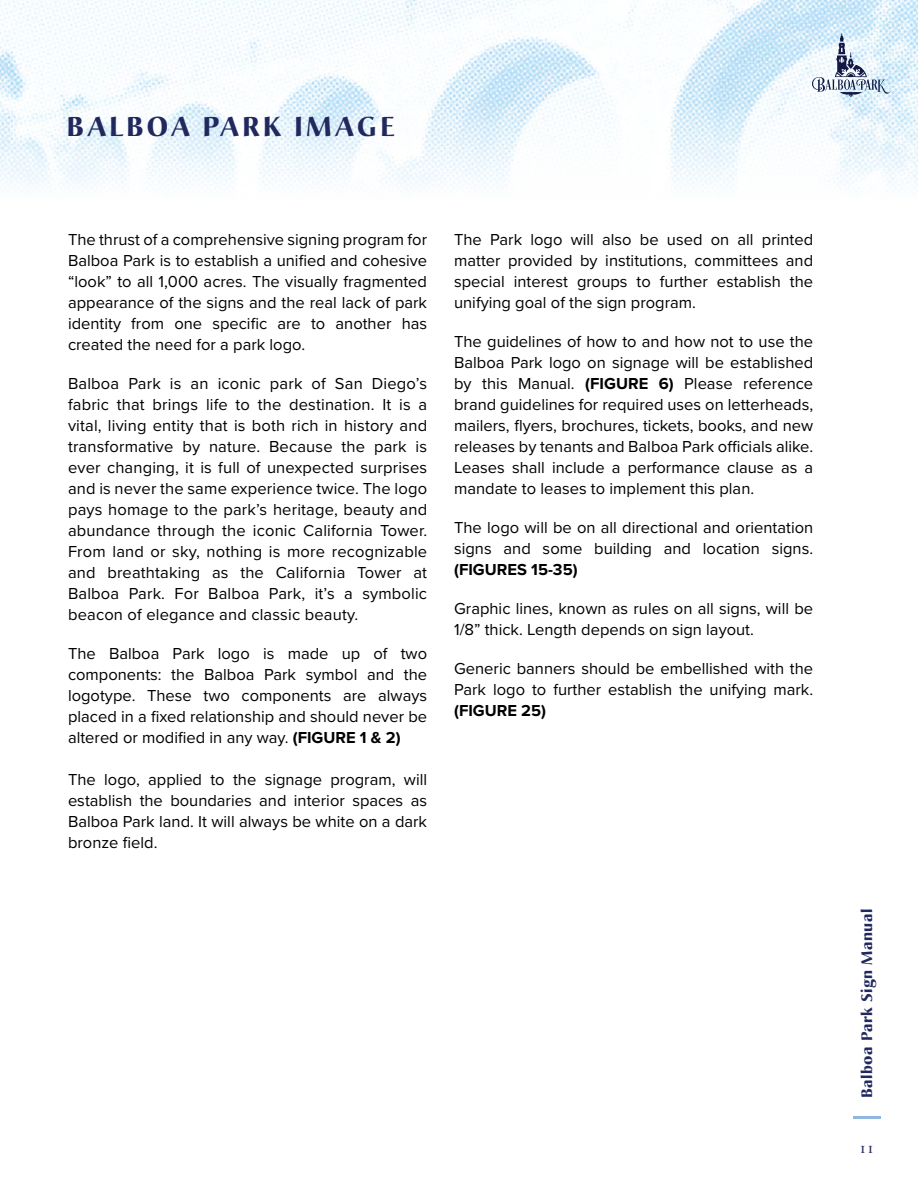
<style>
.page{position:relative;width:918px;height:1188px;background:#fff}
.page>*{position:absolute;margin:0;border:0;box-sizing:border-box;transform-origin:0 0}
.t1{font:700 27px "Christiana";letter-spacing:.11em;color:#20285d}
.t2{font:16.5px/21px "Proxima Nova";color:#000;text-align:justify}
.t3{font:700 16.5px "Proxima Nova";color:#000}
.t4{font:700 15px "Christiana";letter-spacing:.03em;color:#20285d}
.t5{font:15px "Apolline Std";color:#20285d}
.s1{font-weight:700}
</style>
<div class="page">
<img style="left:0;top:0;width:918px;height:99px">
<svg style="left:0;top:99px;width:918px;height:90px"></svg>
<hr style="left:854px;top:1116px;width:27px;height:3px;background:#90b7e1">
<svg style="left:812px;top:33px;width:78px;height:64px"></svg>
<h1 class="t1" style="left:67px;top:109px;width:330px">BALBOA PARK IMAGE</h1>
<p class="t2" style="left:68px;top:229px;width:361px">The thrust of a comprehensive signing program for Balboa Park is to establish a unified and cohesive “look” to all 1,000 acres. The visually fragmented appearance of the signs and the real lack of park identity from one specific are to another has created the need for a park logo.</p>
<p class="t2" style="left:68px;top:373px;width:361px">Balboa Park is an iconic park of San Diego’s fabric that brings life to the destination. It is a vital, living entity that is both rich in history and transformative by nature. Because the park is ever changing, it is full of unexpected surprises and is never the same experience twice. The logo pays homage to the park’s heritage, beauty and abundance through the iconic California Tower.<br>From land or sky, nothing is more recognizable and breathtaking as the California Tower at Balboa Park. For Balboa Park, it’s a symbolic beacon of elegance and classic beauty.</p>
<p class="t2" style="left:68px;top:643px;width:361px">The Balboa Park logo is made up of two components: the Balboa Park symbol and the logotype. These two components are always placed in a fixed relationship and should never be altered or modified in any way. <span class="s1">(FIGURE 1 &amp; 2)</span></p>
<p class="t2" style="left:68px;top:769px;width:361px">The logo, applied to the signage program, will establish the boundaries and interior spaces as Balboa Park land. It will always be white on a dark bronze field.</p>
<p class="t2" style="left:454px;top:229px;width:361px">The Park logo will also be used on all printed matter provided by institutions, committees and special interest groups to further establish the unifying goal of the sign program.</p>
<p class="t2" style="left:454px;top:331px;width:361px">The guidelines of how to and how not to use the Balboa Park logo on signage will be established by this Manual. <span class="s1">(FIGURE 6)</span> Please reference brand guidelines for required uses on letterheads, mailers, flyers, brochures, tickets, books, and new releases by tenants and Balboa Park officials alike.<br>Leases shall include a performance clause as a mandate to leases to implement this plan.</p>
<p class="t2" style="left:454px;top:517px;width:361px">The logo will be on all directional and orientation signs and some building and location signs.</p>
<p class="t3" style="left:454px;top:558px;width:125px">(FIGURES 15-35)</p>
<p class="t2" style="left:454px;top:598px;width:361px">Graphic lines, known as rules on all signs, will be<br>1/8” thick. Length depends on sign layout.</p>
<p class="t2" style="left:454px;top:658px;width:361px">Generic banners should be embellished with the<br>Park logo to further establish the unifying mark.</p>
<p class="t3" style="left:454px;top:699px;width:94px">(FIGURE 25)</p>
<p class="t4" style="left:857px;top:1098px;width:190px;rotate:-90deg">Balboa Park Sign Manual</p>
<p class="t5" style="left:859px;top:1140px;width:16px">11</p>
</div>
